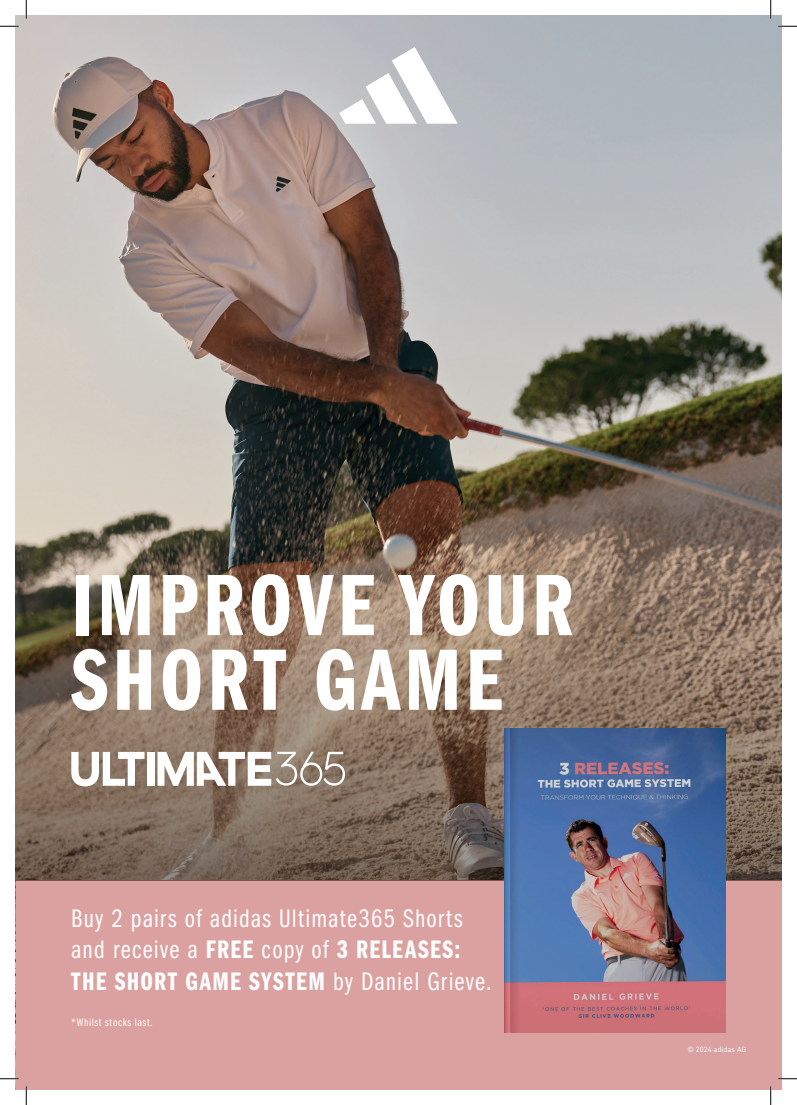
<style>
.page{position:relative;width:797px;height:1105px;background:#fff}
.page>*{position:absolute;margin:0;border:0;box-sizing:border-box;transform-origin:0 0}
.t1{font:90.12px/74.6px "ITC Franklin Gothic Std Dm Cp";letter-spacing:.05em;color:#fff}
.t2{font:26.25px/31.5px "ITC Franklin Gothic Std Bk Cp";letter-spacing:.045em;color:#fff}
.t3{font:26.25px "ITC Franklin Gothic Std Dm Cp";letter-spacing:.05em;color:#fff}
.t4{font:11.25px "ITC Franklin Gothic Std Bk Cp";letter-spacing:.065em;color:#fff}
.t5{font:7.5px "Adihaus DIN";color:#fff}
.s1{font-family:"ITC Franklin Gothic Std Dm Cp"}
.s2{font-family:"ITC Franklin Gothic Std Bk Cp"}
</style>
<div class="page">
<img style="left:16px;top:16px;width:765px;height:536px">
<div style="left:16px;top:880px;width:765px;height:209px;background:#dba1a0"></div>
<svg style="left:16px;top:552px;width:765px;height:328px;background:#86715f"></svg>
<svg style="left:339px;top:47px;width:119px;height:77px"></svg>
<svg style="left:71px;top:752px;width:73px;height:34px"></svg>
<div style="left:147px;top:752px;width:7px;height:34px;background:#fff"></div>
<svg style="left:157px;top:752px;width:188px;height:34px"></svg>
<img style="left:504px;top:728px;width:221px;height:304px">
<svg style="left:0;top:25px;width:19px;height:2px"></svg>
<svg style="left:778px;top:25px;width:19px;height:2px"></svg>
<svg style="left:0;top:1078px;width:19px;height:1px"></svg>
<svg style="left:778px;top:1078px;width:19px;height:1px"></svg>
<svg style="left:25px;top:0;width:2px;height:19px"></svg>
<svg style="left:25px;top:1086px;width:2px;height:19px"></svg>
<svg style="left:770px;top:0;width:1px;height:19px"></svg>
<svg style="left:770px;top:1086px;width:1px;height:19px"></svg>
<h1 class="t1" style="left:71px;top:569px;width:504px">IMPROVE YOUR<br>SHORT GAME</h1>
<p class="t2" style="left:71px;top:903px;width:393px">Buy 2 pairs of adidas Ultimate365 Shorts and receive a <span class="s1">FREE</span> copy of <span class="s1">3 RELEASES:</span></p>
<p class="t3" style="left:71px;top:966px;width:422px">THE SHORT GAME SYSTEM <span class="s2">by Daniel Grieve.</span></p>
<p class="t4" style="left:71px;top:1016px;width:83px">*Whilst stocks last.</p>
<p class="t5" style="left:687px;top:1043px;width:61px">© 2024 adidas AG</p>
</div>
